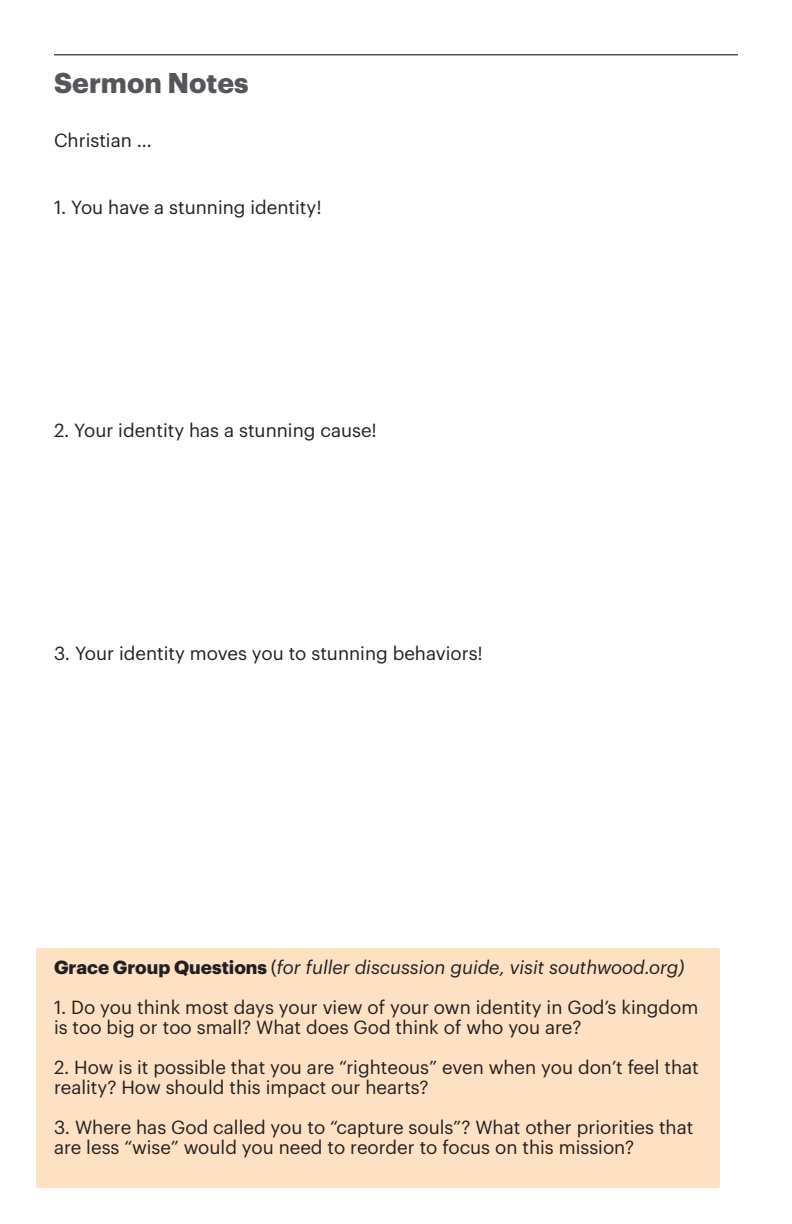
<style>
.page{position:relative;width:792px;height:1224px;background:#fff}
.page>*{position:absolute;margin:0;border:0;box-sizing:border-box;transform-origin:0 0}
.t1{font:700 28px "Graphik";color:#555659}
.t2{font:18.6px/20px "Graphik";color:#231f20}
.t3{font:italic 18.6px "Graphik";color:#231f20}
.s1{font-weight:700;font-style:normal}
.s2{font-style:normal}
</style>
<div class="page">
<div style="left:36px;top:948px;width:684px;height:240px;background:#fee1c2;border-radius:3px"></div>
<hr style="left:54px;top:54px;width:684px;height:2px;background:#555659">
<p class="t1" style="left:54px;top:61px;width:196px">Sermon Notes</p>
<p class="t2" style="left:54px;top:129px;width:99px">Christian …</p>
<p class="t2" style="left:54px;top:196px;width:269px">1. You have a stunning identity!</p>
<p class="t2" style="left:54px;top:419px;width:324px">2. Your identity has a stunning cause!</p>
<p class="t2" style="left:54px;top:642px;width:430px">3. Your identity moves you to stunning behaviors!</p>
<p class="t3" style="left:54px;top:954px;width:632px"><span class="s1">Grace Group Questions</span> <span class="s2">(</span>for fuller discussion guide, visit southwood.org)</p>
<p class="t2" style="left:54px;top:996px;width:646px">1. Do you think most days your view of your own identity in God’s kingdom is too big or too small? What does God think of who you are?</p>
<p class="t2" style="left:54px;top:1056px;width:646px">2. How is it possible that you are “righteous” even when you don’t feel that reality? How should this impact our hearts?</p>
<p class="t2" style="left:54px;top:1116px;width:641px">3. Where has God called you to “capture souls”? What other priorities that are less “wise” would you need to reorder to focus on this mission?</p>
</div>
